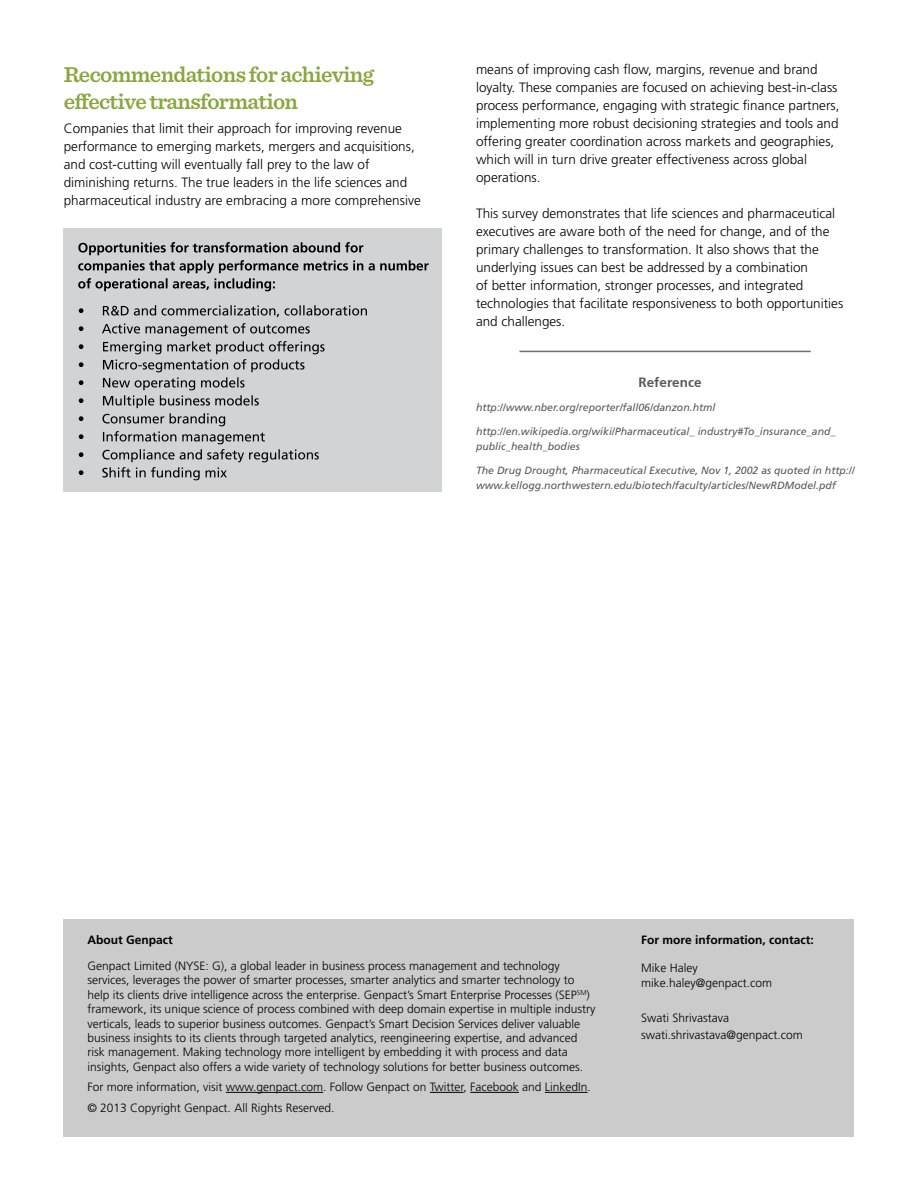
<style>
.page{position:relative;width:918px;height:1188px;background:#fff}
.page>*{position:absolute;margin:0;border:0;box-sizing:border-box;transform-origin:0 0}
.t1{font:600 22.5px/27px "Sentinel";letter-spacing:-.03em;color:#8aa73f}
.t2{font:300 13.5px/18px "Frutiger LT Std";color:#000}
.t3{font:700 13.5px "Frutiger SBIN Bdv 1";color:#58595b}
.t4{font:300 12px/14.4px "Frutiger LT Std";color:#000}
.t5{font:700 12px "Frutiger LT Std";color:#000}
.t6{font:italic 10.5px/15px "Frutiger LT Std";color:#58595b}
</style>
<div class="page">
<div style="left:64px;top:228px;width:378px;height:264px;background:#d1d3d4"></div>
<svg style="left:79px;top:323px;width:246px;height:157px"></svg>
<svg style="left:79px;top:305px;width:288px;height:12px"></svg>
<svg style="left:78px;top:242px;width:351px;height:49px"></svg>
<hr style="left:519px;top:351px;width:292px;height:1px;background:#6d6e71">
<div style="left:64px;top:920px;width:790px;height:217px;background:#cbcbcc"></div>
<hr style="left:226px;top:1092px;width:97px;height:1px;background:#000">
<hr style="left:430px;top:1092px;width:34px;height:1px;background:#000">
<hr style="left:470px;top:1092px;width:49px;height:1px;background:#000">
<hr style="left:545px;top:1092px;width:43px;height:1px;background:#000">
<h1 class="t1" style="left:64px;top:60px;width:312px">Recommendations for achieving effective transformation</h1>
<p class="t2" style="left:64px;top:119px;width:359px">Companies that limit their approach for improving revenue performance to emerging markets, mergers and acquisitions, and cost-cutting will eventually fall prey to the law of diminishing returns. The true leaders in the life sciences and pharmaceutical industry are embracing a more comprehensive</p>
<p class="t2" style="left:476px;top:60px;width:365px">means of improving cash flow, margins, revenue and brand loyalty. These companies are focused on achieving best-in-class process performance, engaging with strategic finance partners, implementing more robust decisioning strategies and tools and offering greater coordination across markets and geographies, which will in turn drive greater effectiveness across global operations.</p>
<p class="t2" style="left:476px;top:204px;width:369px">This survey demonstrates that life sciences and pharmaceutical executives are aware both of the need for change, and of the primary challenges to transformation. It also shows that the underlying issues can best be addressed by a combination<br>of better information, stronger processes, and integrated technologies that facilitate responsiveness to both opportunities and challenges.</p>
<p class="t3" style="left:638px;top:374px;width:65px">Reference</p>
<p class="t6" style="left:476px;top:400px;width:241px">http://www.nber.org/reporter/fall06/danzon.html</p>
<p class="t6" style="left:476px;top:424px;width:361px">http://en.wikipedia.org/wiki/Pharmaceutical_ industry#To_insurance_and_ public_health_bodies</p>
<p class="t6" style="left:476px;top:463px;width:380px">The Drug Drought, Pharmaceutical Executive, Nov 1, 2002 as quoted in http:// www.kellogg.northwestern.edu/biotech/faculty/articles/NewRDModel.pdf</p>
<p class="t5" style="left:87px;top:932px;width:87px">About Genpact</p>
<p class="t4" style="left:87px;top:959px;width:510px">Genpact Limited (NYSE: G), a global leader in business process management and technology services, leverages the power of smarter processes, smarter analytics and smarter technology to help its clients drive intelligence across the enterprise. Genpact’s Smart Enterprise Processes (SEP<sup>SM</sup>) framework, its unique science of process combined with deep domain expertise in multiple industry verticals, leads to superior business outcomes. Genpact’s Smart Decision Services deliver valuable business insights to its clients through targeted analytics, reengineering expertise, and advanced risk management. Making technology more intelligent by embedding it with process and data insights, Genpact also offers a wide variety of technology solutions for better business outcomes.</p>
<p class="t4" style="left:87px;top:1077px;width:505px;line-height:20.4px">For more information, visit www.genpact.com. Follow Genpact on Twitter, Facebook and LinkedIn. © 2013 Copyright Genpact. All Rights Reserved.</p>
<p class="t5" style="left:641px;top:932px;width:174px">For more information, contact:</p>
<p class="t4" style="left:641px;top:961px;width:132px;line-height:15px">Mike Haley mike.haley@genpact.com</p>
<p class="t4" style="left:641px;top:1009px;width:163px;line-height:17.4px">Swati Shrivastava swati.shrivastava@genpact.com</p>
</div>
